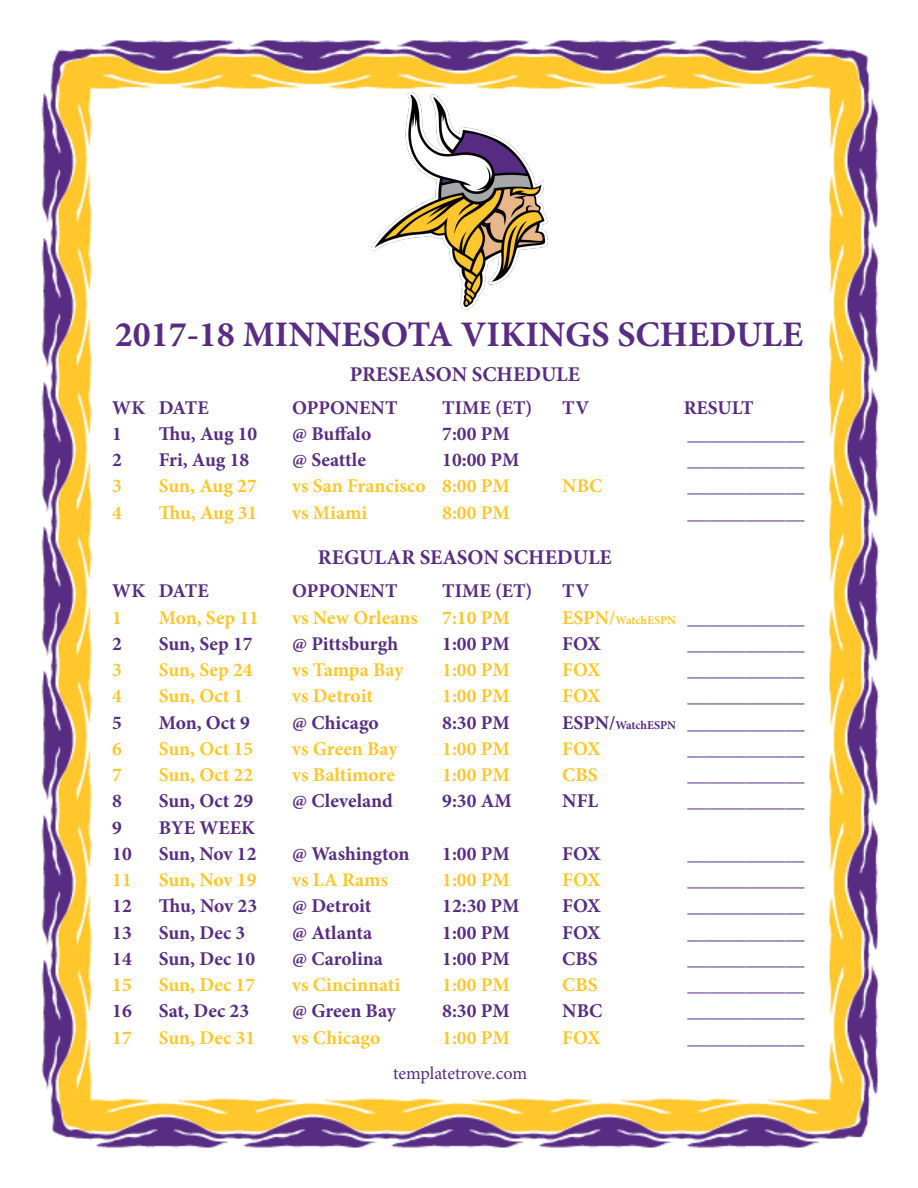
<style>
.page{position:relative;width:918px;height:1188px;background:#fff}
.page>*{position:absolute;margin:0;border:0;box-sizing:border-box;transform-origin:0 0}
.t1{font:700 36px "Minion Pro";color:#582c83}
.t2{font:700 21px "Minion Pro";color:#582c83}
.t3{font:700 19.5px "Minion Pro";color:#582c83}
.t4{font:700 19.5px "Minion Pro";color:#ffc72c}
.t5{font:18px "Minion Pro";letter-spacing:-.005em;color:#582c83}
.s1{color:#ffc72c}
.s2{font-size:12px;color:#ffc72c}
.s3{font-size:12px}
</style>
<div class="page">
<img style="left:41px;top:40px;width:838px;height:1108px">
<img style="left:372px;top:93px;width:176px;height:216px">
<p class="t1" style="left:115px;top:309px;width:690px">2017-18 MINNESOTA VIKINGS SCHEDULE</p>
<p class="t2" style="left:350px;top:360px;width:232px">PRESEASON SCHEDULE</p>
<p class="t3" style="left:112px;top:394px;width:98px">WK DATE</p>
<p class="t3" style="left:292px;top:394px;width:107px">OPPONENT</p>
<p class="t3" style="left:442px;top:394px;width:92px">TIME (ET)</p>
<p class="t3" style="left:562px;top:394px;width:28px">TV</p>
<p class="t3" style="left:684px;top:394px;width:71px">RESULT</p>
<p class="t3" style="left:112px;top:420px;width:11px">1</p>
<p class="t3" style="left:159px;top:420px;width:100px">Thu, Aug 10</p>
<p class="t3" style="left:292px;top:420px;width:81px">@ Buffalo</p>
<p class="t3" style="left:442px;top:420px;width:69px">7:00 PM</p>
<p class="t3" style="left:688px;top:420px;width:118px">____________</p>
<p class="t3" style="left:112px;top:446px;width:11px">2</p>
<p class="t3" style="left:159px;top:446px;width:92px">Fri, Aug 18</p>
<p class="t3" style="left:292px;top:446px;width:75px">@ Seattle</p>
<p class="t3" style="left:442px;top:446px;width:79px">10:00 PM</p>
<p class="t3" style="left:688px;top:446px;width:118px">____________</p>
<p class="t4" style="left:112px;top:472px;width:11px">3</p>
<p class="t4" style="left:159px;top:472px;width:99px">Sun, Aug 27</p>
<p class="t4" style="left:292px;top:472px;width:219px">vs San Francisco 8:00 PM</p>
<p class="t4" style="left:562px;top:472px;width:42px">NBC</p>
<p class="t3" style="left:688px;top:472px;width:118px">____________</p>
<p class="t4" style="left:112px;top:499px;width:11px">4</p>
<p class="t4" style="left:159px;top:499px;width:100px">Thu, Aug 31</p>
<p class="t4" style="left:292px;top:499px;width:77px">vs Miami</p>
<p class="t4" style="left:442px;top:499px;width:69px">8:00 PM</p>
<p class="t3" style="left:688px;top:499px;width:118px">____________</p>
<p class="t2" style="left:318px;top:542px;width:295px">REGULAR SEASON SCHEDULE</p>
<p class="t3" style="left:112px;top:577px;width:98px">WK DATE</p>
<p class="t3" style="left:292px;top:577px;width:107px">OPPONENT</p>
<p class="t3" style="left:442px;top:577px;width:92px">TIME (ET)</p>
<p class="t3" style="left:562px;top:577px;width:28px">TV</p>
<p class="t4" style="left:112px;top:604px;width:11px">1</p>
<p class="t4" style="left:159px;top:604px;width:102px">Mon, Sep 11</p>
<p class="t4" style="left:292px;top:604px;width:127px">vs New Orleans</p>
<p class="t4" style="left:442px;top:604px;width:69px">7:10 PM</p>
<p class="t3" style="left:562px;top:604px;width:244px"><span class="s1">ESPN/</span><span class="s2">WatchESPN</span> ____________</p>
<p class="t3" style="left:112px;top:630px;width:11px">2</p>
<p class="t3" style="left:159px;top:630px;width:95px">Sun, Sep 17</p>
<p class="t3" style="left:292px;top:630px;width:108px">@ Pittsburgh</p>
<p class="t3" style="left:442px;top:630px;width:69px">1:00 PM</p>
<p class="t3" style="left:562px;top:630px;width:40px">FOX</p>
<p class="t3" style="left:688px;top:630px;width:118px">____________</p>
<p class="t4" style="left:112px;top:656px;width:11px">3</p>
<p class="t4" style="left:159px;top:656px;width:95px">Sun, Sep 24</p>
<p class="t4" style="left:292px;top:656px;width:113px">vs Tampa Bay</p>
<p class="t4" style="left:442px;top:656px;width:69px">1:00 PM</p>
<p class="t4" style="left:562px;top:656px;width:40px">FOX</p>
<p class="t3" style="left:688px;top:656px;width:118px">____________</p>
<p class="t4" style="left:112px;top:682px;width:11px">4</p>
<p class="t4" style="left:159px;top:682px;width:86px">Sun, Oct 1</p>
<p class="t4" style="left:292px;top:682px;width:82px">vs Detroit</p>
<p class="t4" style="left:442px;top:682px;width:69px">1:00 PM</p>
<p class="t4" style="left:562px;top:682px;width:40px">FOX</p>
<p class="t3" style="left:688px;top:682px;width:118px">____________</p>
<p class="t3" style="left:112px;top:709px;width:11px">5</p>
<p class="t3" style="left:159px;top:709px;width:93px">Mon, Oct 9</p>
<p class="t3" style="left:292px;top:709px;width:88px">@ Chicago</p>
<p class="t3" style="left:442px;top:709px;width:69px">8:30 PM</p>
<p class="t3" style="left:562px;top:709px;width:244px">ESPN/<span class="s3">WatchESPN</span> ____________</p>
<p class="t4" style="left:112px;top:735px;width:11px">6</p>
<p class="t4" style="left:159px;top:735px;width:96px">Sun, Oct 15</p>
<p class="t4" style="left:292px;top:735px;width:107px">vs Green Bay</p>
<p class="t4" style="left:442px;top:735px;width:69px">1:00 PM</p>
<p class="t4" style="left:562px;top:735px;width:40px">FOX</p>
<p class="t3" style="left:688px;top:735px;width:118px">____________</p>
<p class="t4" style="left:112px;top:761px;width:11px">7</p>
<p class="t4" style="left:159px;top:761px;width:96px">Sun, Oct 22</p>
<p class="t4" style="left:292px;top:761px;width:104px">vs Baltimore</p>
<p class="t4" style="left:442px;top:761px;width:69px">1:00 PM</p>
<p class="t4" style="left:562px;top:761px;width:37px">CBS</p>
<p class="t3" style="left:688px;top:761px;width:118px">____________</p>
<p class="t3" style="left:112px;top:787px;width:11px">8</p>
<p class="t3" style="left:159px;top:787px;width:96px">Sun, Oct 29</p>
<p class="t3" style="left:292px;top:787px;width:102px">@ Cleveland</p>
<p class="t3" style="left:442px;top:787px;width:71px">9:30 AM</p>
<p class="t3" style="left:562px;top:787px;width:37px">NFL</p>
<p class="t3" style="left:688px;top:787px;width:118px">____________</p>
<p class="t3" style="left:112px;top:814px;width:11px">9</p>
<p class="t3" style="left:159px;top:814px;width:98px">BYE WEEK</p>
<p class="t3" style="left:112px;top:840px;width:21px">10</p>
<p class="t3" style="left:159px;top:840px;width:99px">Sun, Nov 12</p>
<p class="t3" style="left:292px;top:840px;width:119px">@ Washington</p>
<p class="t3" style="left:442px;top:840px;width:69px">1:00 PM</p>
<p class="t3" style="left:562px;top:840px;width:40px">FOX</p>
<p class="t3" style="left:688px;top:840px;width:118px">____________</p>
<p class="t4" style="left:112px;top:866px;width:21px">11</p>
<p class="t4" style="left:159px;top:866px;width:99px">Sun, Nov 19</p>
<p class="t4" style="left:292px;top:866px;width:97px">vs LA Rams</p>
<p class="t4" style="left:442px;top:866px;width:69px">1:00 PM</p>
<p class="t4" style="left:562px;top:866px;width:40px">FOX</p>
<p class="t3" style="left:688px;top:866px;width:118px">____________</p>
<p class="t3" style="left:112px;top:892px;width:21px">12</p>
<p class="t3" style="left:159px;top:892px;width:100px">Thu, Nov 23</p>
<p class="t3" style="left:292px;top:892px;width:81px">@ Detroit</p>
<p class="t3" style="left:442px;top:892px;width:79px">12:30 PM</p>
<p class="t3" style="left:562px;top:892px;width:40px">FOX</p>
<p class="t3" style="left:688px;top:892px;width:118px">____________</p>
<p class="t3" style="left:112px;top:919px;width:21px">13</p>
<p class="t3" style="left:159px;top:919px;width:88px">Sun, Dec 3</p>
<p class="t3" style="left:292px;top:919px;width:81px">@ Atlanta</p>
<p class="t3" style="left:442px;top:919px;width:69px">1:00 PM</p>
<p class="t3" style="left:562px;top:919px;width:40px">FOX</p>
<p class="t3" style="left:688px;top:919px;width:118px">____________</p>
<p class="t3" style="left:112px;top:945px;width:21px">14</p>
<p class="t3" style="left:159px;top:945px;width:98px">Sun, Dec 10</p>
<p class="t3" style="left:292px;top:945px;width:92px">@ Carolina</p>
<p class="t3" style="left:442px;top:945px;width:69px">1:00 PM</p>
<p class="t3" style="left:562px;top:945px;width:37px">CBS</p>
<p class="t3" style="left:688px;top:945px;width:118px">____________</p>
<p class="t4" style="left:112px;top:971px;width:21px">15</p>
<p class="t4" style="left:159px;top:971px;width:98px">Sun, Dec 17</p>
<p class="t4" style="left:292px;top:971px;width:109px">vs Cincinnati</p>
<p class="t4" style="left:442px;top:971px;width:69px">1:00 PM</p>
<p class="t4" style="left:562px;top:971px;width:37px">CBS</p>
<p class="t3" style="left:688px;top:971px;width:118px">____________</p>
<p class="t3" style="left:112px;top:997px;width:21px">16</p>
<p class="t3" style="left:159px;top:997px;width:92px">Sat, Dec 23</p>
<p class="t3" style="left:292px;top:997px;width:105px">@ Green Bay</p>
<p class="t3" style="left:442px;top:997px;width:69px">8:30 PM</p>
<p class="t3" style="left:562px;top:997px;width:42px">NBC</p>
<p class="t3" style="left:688px;top:997px;width:118px">____________</p>
<p class="t4" style="left:112px;top:1024px;width:21px">17</p>
<p class="t4" style="left:159px;top:1024px;width:98px">Sun, Dec 31</p>
<p class="t4" style="left:292px;top:1024px;width:90px">vs Chicago</p>
<p class="t4" style="left:442px;top:1024px;width:69px">1:00 PM</p>
<p class="t4" style="left:562px;top:1024px;width:40px">FOX</p>
<p class="t3" style="left:688px;top:1024px;width:118px">____________</p>
<p class="t5" style="left:393px;top:1061px;width:136px">templatetrove.com</p>
</div>
